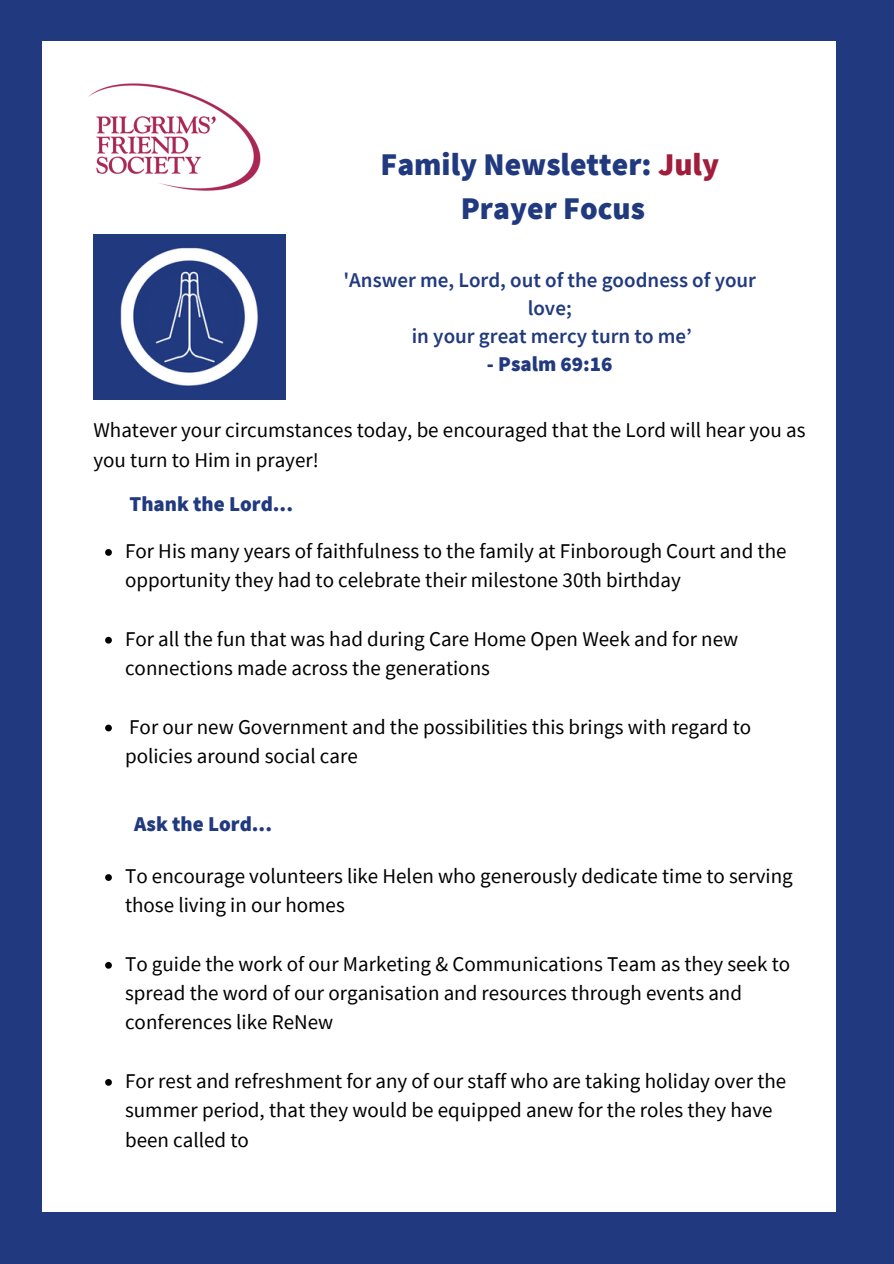
<style>
.page{position:relative;width:894px;height:1264px;background:#fff}
.page>*{position:absolute;margin:0;border:0;box-sizing:border-box;transform-origin:0 0}
.t1{font:900 31.5px/43.8px "Source Sans Pro";color:#213a7f;text-align:center}
.t2{font:21px/29.2px "Source Sans Pro";color:#000}
.t3{font:600 21px/28px "Source Sans Pro";color:#213a7f;text-align:center}
.t4{font:900 21px "Source Sans Pro";color:#213a7f}
.s1{color:#a01d3b}
</style>
<div class="page">
<div style="left:0;top:0;width:893px;height:1263px;background:#213a7f"></div>
<div style="left:42px;top:41px;width:793px;height:1170px;background:#fff"></div>
<img style="left:93px;top:234px;width:193px;height:166px">
<img style="left:88px;top:83px;width:173px;height:108px">
<svg style="left:105px;top:549px;width:7px;height:7px"></svg>
<svg style="left:105px;top:637px;width:7px;height:6px"></svg>
<svg style="left:105px;top:724px;width:7px;height:7px"></svg>
<svg style="left:105px;top:874px;width:7px;height:6px"></svg>
<svg style="left:105px;top:962px;width:7px;height:6px"></svg>
<svg style="left:105px;top:1079px;width:7px;height:6px"></svg>
<h2 class="t1" style="left:380px;top:142px;width:340px">Family Newsletter: <span class="s1">July<br></span>Prayer Focus</h2>
<p class="t3" style="left:343px;top:266px;width:414px">'Answer me, Lord, out of the goodness of your love;<br>in your great mercy turn to me’</p>
<p class="t4" style="left:487px;top:351px;width:127px">- Psalm 69:16</p>
<h2 class="t2" style="left:93px;top:415px;width:713px">Whatever your circumstances today, be encouraged that the Lord will hear you as you turn to Him in prayer!</h2>
<p class="t4" style="left:129px;top:490px;width:165px">Thank the Lord...</p>
<h2 class="t2" style="left:125px;top:536px;width:662px">For His many years of faithfulness to the family at Finborough Court and the opportunity they had to celebrate their milestone 30th birthday</h2>
<p class="t2" style="left:125px;top:623px;width:614px">For all the fun that was had during Care Home Open Week and for new connections made across the generations</p>
<p class="t2" style="left:125px;top:711px;width:627px">For our new Government and the possibilities this brings with regard to policies around social care</p>
<p class="t4" style="left:134px;top:810px;width:139px">Ask the Lord...</p>
<p class="t2" style="left:125px;top:861px;width:669px">To encourage volunteers like Helen who generously dedicate time to serving those living in our homes</p>
<p class="t2" style="left:125px;top:948px;width:666px">To guide the work of our Marketing &amp; Communications Team as they seek to spread the word of our organisation and resources through events and conferences like ReNew</p>
<p class="t2" style="left:125px;top:1065px;width:662px">For rest and refreshment for any of our staff who are taking holiday over the summer period, that they would be equipped anew for the roles they have been called to</p>
</div>
